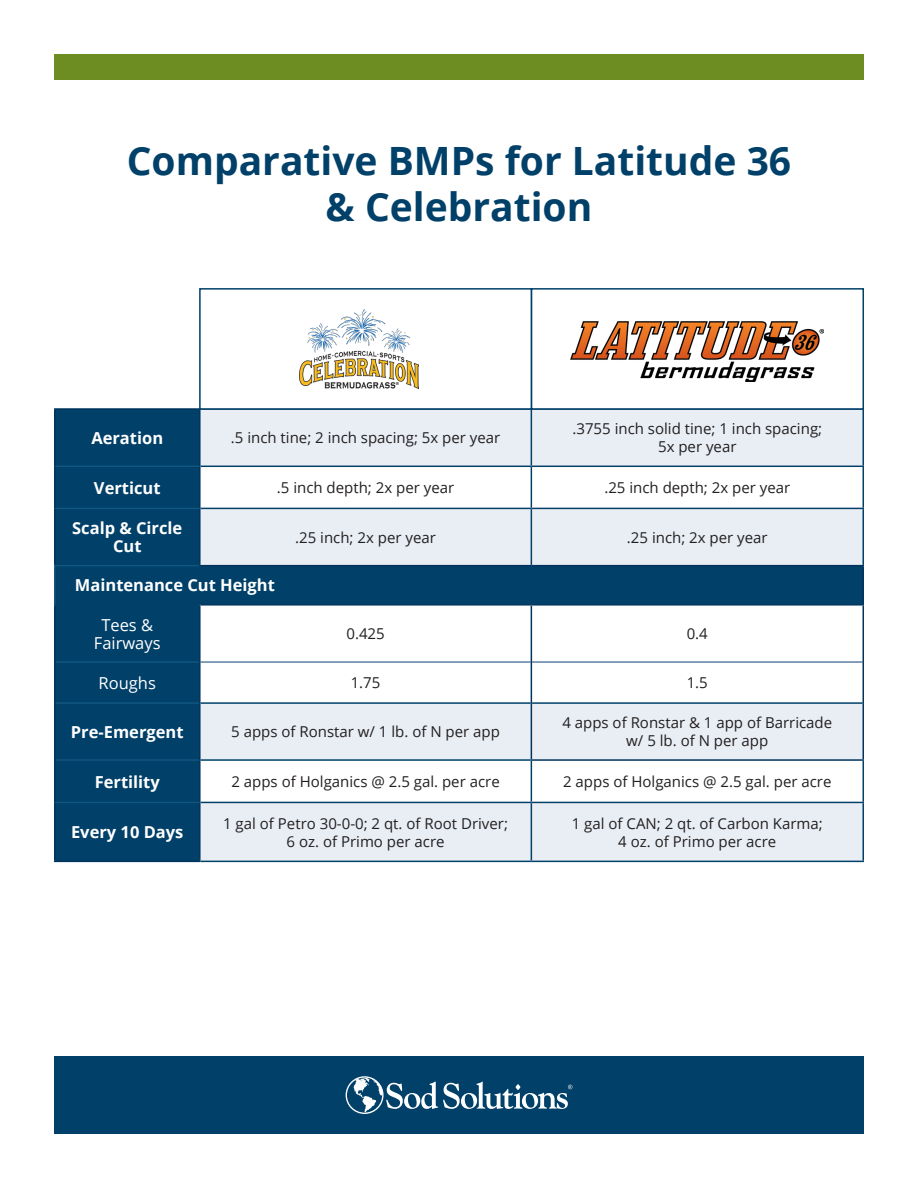
<style>
.page{position:relative;width:918px;height:1188px;background:#fff}
.page>*{position:absolute;margin:0;border:0;box-sizing:border-box;transform-origin:0 0}
.t1{font:700 39px/46.8px "Open Sans";color:#004069;text-align:center}
.Farm{font:700 16.5px/18px "Open Sans";color:#fff;text-align:center}
.Farm-2{font:16.5px/18px "Open Sans";color:#fff;text-align:center}
.City{font:15px/18px "Open Sans";color:#231f20;text-align:center}
</style>
<div class="page">
<div style="left:56px;top:410px;width:143px;height:451px;background:#004069"></div>
<div style="left:201px;top:410px;width:661px;height:451px;background:#e8eef4"></div>
<svg style="left:201px;top:467px;width:661px;height:335px"></svg>
<svg style="left:56px;top:566px;width:806px;height:95px"></svg>
<hr style="left:862px;top:410px;width:2px;height:56px;background:#004069">
<hr style="left:862px;top:803px;width:2px;height:58px;background:#004069">
<hr style="left:531px;top:861px;width:333px;height:1px;background:#004069">
<hr style="left:531px;top:466px;width:333px;height:1px;background:#004069">
<hr style="left:862px;top:467px;width:2px;height:41px;background:#004069">
<hr style="left:862px;top:761px;width:2px;height:41px;background:#004069">
<hr style="left:531px;top:802px;width:333px;height:1px;background:#004069">
<hr style="left:201px;top:466px;width:330px;height:1px;background:#004069">
<hr style="left:201px;top:802px;width:330px;height:1px;background:#004069">
<hr style="left:531px;top:410px;width:1px;height:56px;background:#004069">
<hr style="left:531px;top:467px;width:1px;height:41px;background:#004069">
<hr style="left:531px;top:509px;width:1px;height:56px;background:#004069">
<hr style="left:531px;top:761px;width:1px;height:41px;background:#004069">
<hr style="left:531px;top:803px;width:1px;height:58px;background:#004069">
<hr style="left:201px;top:861px;width:330px;height:1px;background:#004069">
<hr style="left:201px;top:702px;width:330px;height:2px;background:#004069">
<hr style="left:532px;top:702px;width:330px;height:2px;background:#004069">
<hr style="left:201px;top:759px;width:330px;height:2px;background:#004069">
<hr style="left:201px;top:508px;width:330px;height:1px;background:#004069">
<hr style="left:531px;top:508px;width:333px;height:1px;background:#004069">
<hr style="left:862px;top:509px;width:2px;height:56px;background:#004069">
<hr style="left:201px;top:661px;width:330px;height:2px;background:#5a7fa3">
<hr style="left:532px;top:661px;width:330px;height:2px;background:#5a7fa3">
<hr style="left:531px;top:606px;width:1px;height:56px;background:#00345e">
<hr style="left:862px;top:606px;width:2px;height:56px;background:#00345e">
<hr style="left:531px;top:662px;width:1px;height:41px;background:#00345e">
<hr style="left:862px;top:662px;width:2px;height:41px;background:#00345e">
<hr style="left:531px;top:703px;width:1px;height:56px;background:#00345e">
<hr style="left:862px;top:703px;width:2px;height:56px;background:#00345e">
<hr style="left:531px;top:759px;width:333px;height:2px;background:#00345e">
<hr style="left:56px;top:802px;width:143px;height:1px;background:#11567f">
<hr style="left:56px;top:759px;width:143px;height:2px;background:#11567f">
<hr style="left:56px;top:702px;width:143px;height:2px;background:#11567f">
<hr style="left:56px;top:661px;width:143px;height:2px;background:#11567f">
<hr style="left:56px;top:466px;width:143px;height:1px;background:#11567f">
<hr style="left:56px;top:508px;width:143px;height:1px;background:#11567f">
<hr style="left:54px;top:408px;width:147px;height:2px;background:#00345e">
<hr style="left:54px;top:410px;width:2px;height:56px;background:#00345e">
<hr style="left:199px;top:410px;width:2px;height:56px;background:#00345e">
<hr style="left:54px;top:466px;width:2px;height:42px;background:#00345e">
<hr style="left:199px;top:466px;width:2px;height:42px;background:#00345e">
<hr style="left:54px;top:508px;width:2px;height:57px;background:#00345e">
<hr style="left:199px;top:508px;width:2px;height:57px;background:#00345e">
<hr style="left:54px;top:606px;width:2px;height:56px;background:#00345e">
<hr style="left:199px;top:606px;width:2px;height:56px;background:#00345e">
<hr style="left:54px;top:662px;width:2px;height:41px;background:#00345e">
<hr style="left:199px;top:662px;width:2px;height:41px;background:#00345e">
<hr style="left:54px;top:703px;width:2px;height:57px;background:#00345e">
<hr style="left:199px;top:703px;width:2px;height:57px;background:#00345e">
<hr style="left:54px;top:760px;width:2px;height:42px;background:#00345e">
<hr style="left:199px;top:760px;width:2px;height:42px;background:#00345e">
<hr style="left:54px;top:802px;width:2px;height:59px;background:#00345e">
<hr style="left:199px;top:802px;width:2px;height:59px;background:#00345e">
<hr style="left:54px;top:861px;width:147px;height:1px;background:#00345e">
<hr style="left:199px;top:565px;width:332px;height:1px;background:#00345e">
<hr style="left:531px;top:565px;width:333px;height:1px;background:#00345e">
<hr style="left:862px;top:566px;width:2px;height:38px;background:#00345e">
<hr style="left:201px;top:604px;width:330px;height:2px;background:#00345e">
<hr style="left:531px;top:604px;width:333px;height:2px;background:#00345e">
<hr style="left:531px;top:566px;width:1px;height:38px;background:#004069">
<hr style="left:54px;top:565px;width:145px;height:1px;background:#11567f">
<hr style="left:54px;top:566px;width:2px;height:38px;background:#11567f">
<hr style="left:199px;top:566px;width:2px;height:38px;background:#004069">
<hr style="left:54px;top:604px;width:147px;height:2px;background:#004069">
<div style="left:199px;top:288px;width:333px;height:122px;background:#fff;border:2px solid #004069"></div>
<div style="left:531px;top:288px;width:333px;height:122px;background:#fff;border:2px solid #004069"></div>
<div style="left:54px;top:54px;width:810px;height:26px;background:#6d8d23"></div>
<div style="left:54px;top:1056px;width:810px;height:78px;background:#004069"></div>
<img style="left:570px;top:322px;width:253px;height:60px">
<img style="left:299px;top:310px;width:119px;height:78px">
<svg style="left:346px;top:1076px;width:226px;height:38px"></svg>
<p class="t1" style="left:127px;top:136px;width:666px">Comparative BMPs for Latitude 36 &amp; Celebration</p>
<p class="Farm" style="left:91px;top:429px;width:73px">Aeration</p>
<p class="City" style="left:231px;top:429px;width:271px">.5 inch tine; 2 inch spacing; 5x per year</p>
<p class="City" style="left:572px;top:420px;width:251px">.3755 inch solid tine; 1 inch spacing;<br>5x per year</p>
<p class="Farm" style="left:94px;top:478px;width:68px">Verticut</p>
<p class="City" style="left:277px;top:478px;width:179px">.5 inch depth; 2x per year</p>
<p class="City" style="left:604px;top:478px;width:187px">.25 inch depth; 2x per year</p>
<p class="Farm" style="left:72px;top:519px;width:112px">Scalp &amp; Circle<br>Cut</p>
<p class="City" style="left:295px;top:528px;width:142px">.25 inch; 2x per year</p>
<p class="City" style="left:627px;top:528px;width:142px">.25 inch; 2x per year</p>
<p class="Farm" style="left:75px;top:575px;width:202px">Maintenance Cut Height</p>
<p class="Farm-2" style="left:94px;top:615px;width:68px">Tees &amp;<br>Fairways</p>
<p class="City" style="left:346px;top:624px;width:40px">0.425</p>
<p class="City" style="left:687px;top:624px;width:23px">0.4</p>
<p class="Farm-2" style="left:99px;top:673px;width:59px">Roughs</p>
<p class="City" style="left:351px;top:673px;width:31px">1.75</p>
<p class="City" style="left:687px;top:673px;width:23px">1.5</p>
<p class="Farm" style="left:71px;top:722px;width:114px">Pre-Emergent</p>
<p class="City" style="left:231px;top:722px;width:270px">5 apps of Ronstar w/ 1 lb. of N per app</p>
<p class="City" style="left:562px;top:713px;width:271px">4 apps of Ronstar &amp; 1 app of Barricade w/ 5 lb. of N per app</p>
<p class="Farm" style="left:95px;top:772px;width:67px">Fertility</p>
<p class="City" style="left:231px;top:772px;width:270px">2 apps of Holganics @ 2.5 gal. per acre</p>
<p class="City" style="left:563px;top:772px;width:270px">2 apps of Holganics @ 2.5 gal. per acre</p>
<p class="Farm" style="left:71px;top:823px;width:114px">Every 10 Days</p>
<p class="City" style="left:223px;top:814px;width:286px">1 gal of Petro 30-0-0; 2 qt. of Root Driver;<br>6 oz. of Primo per acre</p>
<p class="City" style="left:572px;top:814px;width:253px">1 gal of CAN; 2 qt. of Carbon Karma;<br>4 oz. of Primo per acre</p>
</div>
